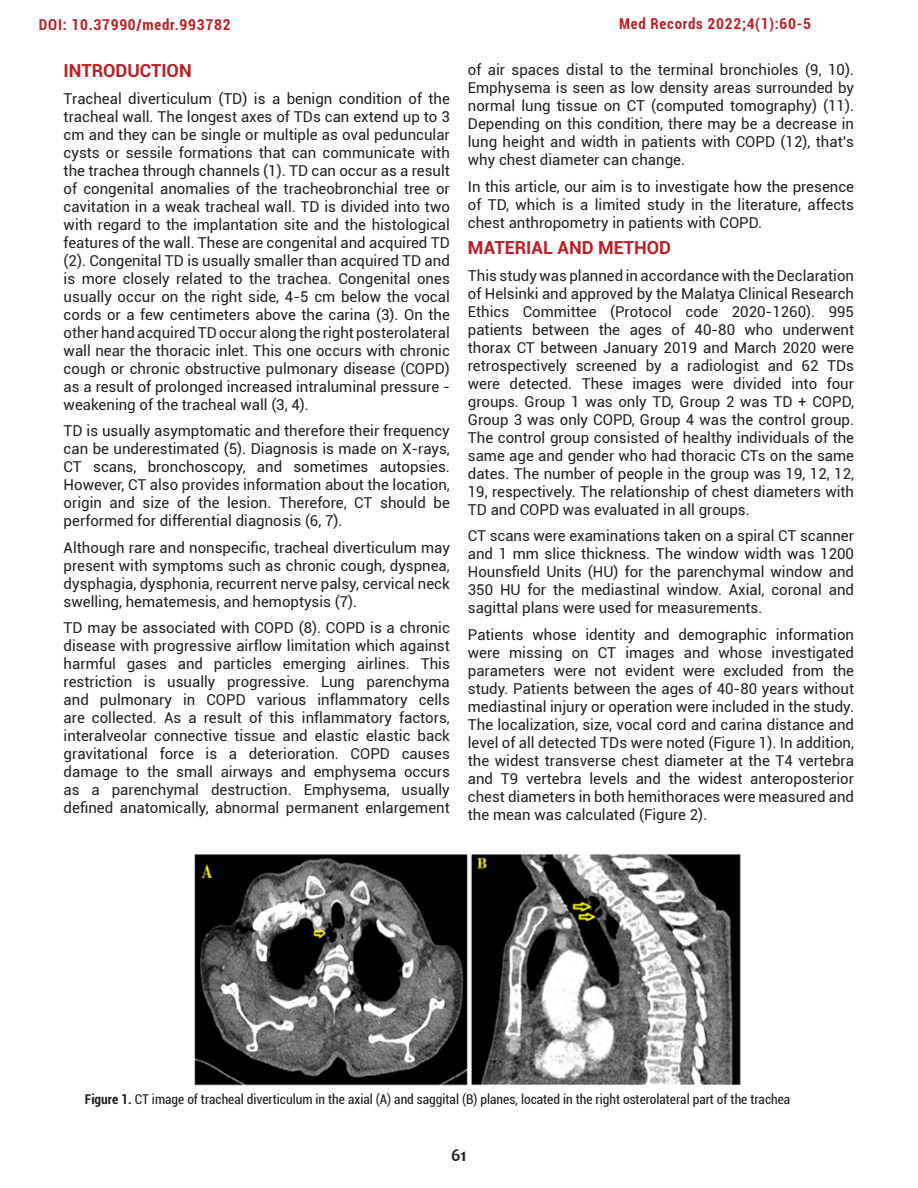
<style>
.page{position:relative;width:918px;height:1188px;background:#fff}
.page>*{position:absolute;margin:0;border:0;box-sizing:border-box;transform-origin:0 0}
.yan_başlık_bordo{font:700 18px "Roboto";color:#bd1e22}
.t1{font:700 18px "Candara";color:#231f20}
.t2{font:15px/18px "Roboto";color:#231f20;text-align:justify}
.t3{font:700 condensed 15px "Roboto";letter-spacing:.05em;color:#bd1e22}
.t4{font:condensed 13.5px "Roboto";color:#231f20}
.s1{font-weight:700}
</style>
<div class="page">
<img style="left:194px;top:854px;width:547px;height:232px">
<p class="t3" style="left:39px;top:14px;width:193px">DOI: 10.37990/medr.993782</p>
<p class="t3" style="left:619px;top:13px;width:194px">Med Records 2022;4(1):60-5</p>
<p class="yan_başlık_bordo" style="left:64px;top:58px;width:130px">INTRODUCTION</p>
<p class="t2" style="left:64px;top:89px;width:388px">Tracheal diverticulum (TD) is a benign condition of the tracheal wall. The longest axes of TDs can extend up to 3 cm and they can be single or multiple as oval peduncular cysts or sessile formations that can communicate with the trachea through channels (1). TD can occur as a result of congenital anomalies of the tracheobronchial tree or cavitation in a weak tracheal wall. TD is divided into two with regard to the implantation site and the histological features of the wall. These are congenital and acquired TD (2). Congenital TD is usually smaller than acquired TD and is more closely related to the trachea. Congenital ones usually occur on the right side, 4-5 cm below the vocal cords or a few centimeters above the carina (3). On the other hand acquired TD occur along the right posterolateral wall near the thoracic inlet. This one occurs with chronic cough or chronic obstructive pulmonary disease (COPD) as a result of prolonged increased intraluminal pressure - weakening of the tracheal wall (3, 4).</p>
<p class="t2" style="left:64px;top:421px;width:388px">TD is usually asymptomatic and therefore their frequency can be underestimated (5). Diagnosis is made on X-rays, CT scans, bronchoscopy, and sometimes autopsies.<br>However, CT also provides information about the location, origin and size of the lesion. Therefore, CT should be performed for differential diagnosis (6, 7).</p>
<p class="t2" style="left:64px;top:538px;width:388px">Although rare and nonspecific, tracheal diverticulum may present with symptoms such as chronic cough, dyspnea, dysphagia, dysphonia, recurrent nerve palsy, cervical neck swelling, hematemesis, and hemoptysis (7).</p>
<p class="t2" style="left:64px;top:618px;width:388px">TD may be associated with COPD (8). COPD is a chronic disease with progressive airflow limitation which against harmful gases and particles emerging airlines. This restriction is usually progressive. Lung parenchyma and pulmonary in COPD various inflammatory cells are collected. As a result of this inflammatory factors, interalveolar connective tissue and elastic elastic back gravitational force is a deterioration. COPD causes damage to the small airways and emphysema occurs as a parenchymal destruction. Emphysema, usually defined anatomically, abnormal permanent enlargement</p>
<p class="t2" style="left:468px;top:60px;width:388px">of air spaces distal to the terminal bronchioles (9, 10).<br>Emphysema is seen as low density areas surrounded by normal lung tissue on CT (computed tomography) (11).<br>Depending on this condition, there may be a decrease in lung height and width in patients with COPD (12), that’s why chest diameter can change.</p>
<p class="t2" style="left:468px;top:177px;width:388px">In this article, our aim is to investigate how the presence of TD, which is a limited study in the literature, affects chest anthropometry in patients with COPD.</p>
<p class="yan_başlık_bordo" style="left:468px;top:235px;width:205px">MATERIAL AND METHOD</p>
<p class="t2" style="left:468px;top:266px;width:388px">This study was planned in accordance with the Declaration of Helsinki and approved by the Malatya Clinical Research Ethics Committee (Protocol code 2020-1260). 995 patients between the ages of 40-80 who underwent thorax CT between January 2019 and March 2020 were retrospectively screened by a radiologist and 62 TDs were detected. These images were divided into four groups. Group 1 was only TD, Group 2 was TD + COPD, Group 3 was only COPD, Group 4 was the control group.<br>The control group consisted of healthy individuals of the same age and gender who had thoracic CTs on the same dates. The number of people in the group was 19, 12, 12, 19, respectively. The relationship of chest diameters with TD and COPD was evaluated in all groups.</p>
<p class="t2" style="left:468px;top:526px;width:388px">CT scans were examinations taken on a spiral CT scanner and 1 mm slice thickness. The window width was 1200<br>Hounsfield Units (HU) for the parenchymal window and 350 HU for the mediastinal window. Axial, coronal and sagittal plans were used for measurements.</p>
<p class="t2" style="left:468px;top:625px;width:388px">Patients whose identity and demographic information were missing on CT images and whose investigated parameters were not evident were excluded from the study. Patients between the ages of 40-80 years without mediastinal injury or operation were included in the study.<br>The localization, size, vocal cord and carina distance and level of all detected TDs were noted (Figure 1). In addition, the widest transverse chest diameter at the T4 vertebra and T9 vertebra levels and the widest anteroposterior chest diameters in both hemithoraces were measured and the mean was calculated (Figure 2).</p>
<p class="t4" style="left:85px;top:1090px;width:707px"><span class="s1">Figure 1.</span> CT image of tracheal diverticulum in the axial (A) and saggital (B) planes, located in the right osterolateral part of the trachea</p>
<p class="t1" style="left:451px;top:1143px;width:17px">61</p>
</div>
